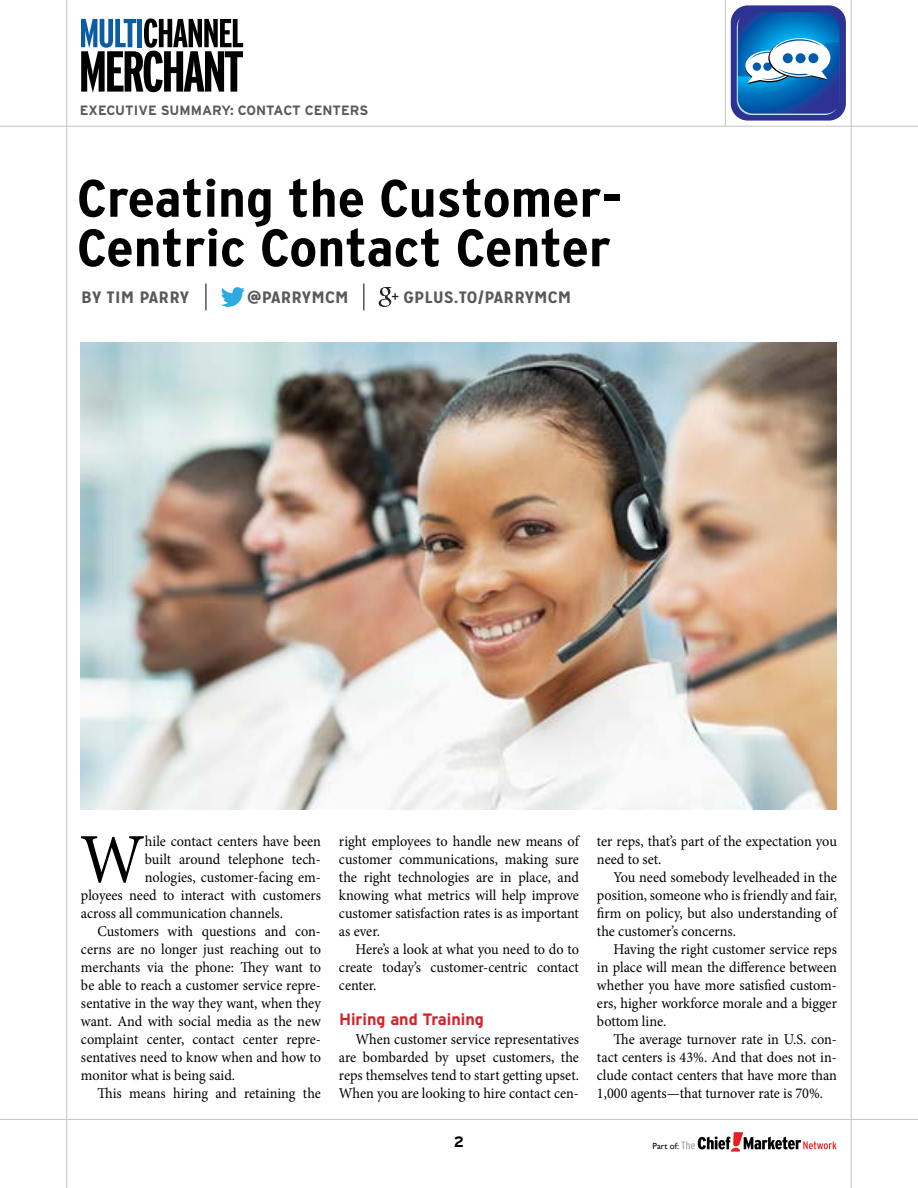
<style>
.page{position:relative;width:918px;height:1188px;background:#fff}
.page>*{position:absolute;margin:0;border:0;box-sizing:border-box;transform-origin:0 0}
.t1{font:70.35px "Minion Pro";color:#000;scale:.95 1}
.t2{font:700 condensed 52.5px/49.5px "Interstate";color:#000;scale:1.15 1}
.t3{font:700 16.5px "Mission Gothic";letter-spacing:.01em;color:#58595b;scale:1.15 1}
.t4{font:700 16.5px "Interstate";color:#d2232a}
.t5{font:15px/18px "Minion Pro";letter-spacing:-.005em;color:#000;text-align:justify;scale:.95 1}
.t6{font:700 15px "Interstate";color:#000}
.t7{font:700 13.5px "Interstate";color:#58595b}
.t8{font:8.85px "Gill Sans";color:#000}
</style>
<div class="page">
<hr style="left:0;top:1119px;width:918px;height:1px;background:#c0c7c3">
<hr style="left:0;top:126px;width:918px;height:1px;background:#c0c7c3">
<hr style="left:851px;top:0;width:1px;height:1188px;background:#c0c7c3">
<hr style="left:66px;top:0;width:1px;height:1188px;background:#c0c7c3">
<svg style="left:681px;top:1132px;width:156px;height:20px"></svg>
<svg style="left:81px;top:18px;width:162px;height:75px"></svg>
<hr style="left:725px;top:0;width:1px;height:126px;background:#c0c7c3">
<div style="left:731px;top:5px;width:115px;height:116px;background:#2d3293;border-radius:17px"></div>
<svg style="left:737px;top:12px;width:103px;height:103px;background:#3e84c1"></svg>
<svg style="left:206px;top:284px;width:1px;height:26px"></svg>
<svg style="left:221px;top:287px;width:24px;height:20px"></svg>
<svg style="left:379px;top:287px;width:19px;height:20px"></svg>
<svg style="left:364px;top:284px;width:1px;height:26px"></svg>
<img style="left:81px;top:342px;width:756px;height:468px">
<p class="t7" style="left:80px;top:103px;width:289px">EXECUTIVE SUMMARY: CONTACT CENTERS</p>
<h2 class="t2" style="left:77px;top:173px;width:476px">Creating the Customer-<br>Centric Contact Center</h2>
<p class="t3" style="left:81px;top:287px;width:95px">BY TIM PARRY</p>
<p class="t3" style="left:247px;top:287px;width:90px">@PARRYMCM</p>
<p class="t3" style="left:404px;top:287px;width:147px">GPLUS.TO/PARRYMCM</p>
<h1 class="t1" style="left:80px;top:812px;width:70px">W</h1>
<p class="t5" style="left:145px;top:832px;width:187px">hile contact centers have been</p>
<p class="t5" style="left:145px;top:850px;width:187px">built around telephone tech-</p>
<p class="t5" style="left:145px;top:868px;width:187px">nologies, customer-facing em-</p>
<p class="t5" style="left:81px;top:886px;width:254px">ployees need to interact with customers</p>
<p class="t5" style="left:81px;top:904px;width:214px">across all communication channels.</p>
<p class="t5" style="left:97px;top:922px;width:237px">Customers with questions and con-</p>
<p class="t5" style="left:81px;top:940px;width:254px">cerns are no longer just reaching out to</p>
<p class="t5" style="left:81px;top:958px;width:254px">merchants via the phone: They want to</p>
<p class="t5" style="left:81px;top:976px;width:254px">be able to reach a customer service repre-</p>
<p class="t5" style="left:81px;top:994px;width:254px">sentative in the way they want, when they</p>
<p class="t5" style="left:81px;top:1012px;width:254px">want. And with social media as the new</p>
<p class="t5" style="left:81px;top:1030px;width:254px">complaint center, contact center repre-</p>
<p class="t5" style="left:81px;top:1048px;width:254px">sentatives need to know when and how to</p>
<p class="t5" style="left:81px;top:1066px;width:164px">monitor what is being said.</p>
<p class="t5" style="left:97px;top:1084px;width:237px">This means hiring and retaining the</p>
<p class="t5" style="left:339px;top:832px;width:254px">right employees to handle new means of customer communications, making sure the right technologies are in place, and knowing what metrics will help improve customer satisfaction rates is as important as ever.</p>
<p class="t5" style="left:339px;top:940px;width:254px;text-indent:17px">Here’s a look at what you need to do to create today’s customer-centric contact center.</p>
<p class="t4" style="left:339px;top:1009px;width:146px">HIRING AND TRAINING</p>
<p class="t5" style="left:339px;top:1030px;width:254px;text-indent:17px">When customer service representatives are bombarded by upset customers, the reps themselves tend to start getting upset.<br>When you are looking to hire contact cen-</p>
<p class="t5" style="left:597px;top:832px;width:254px">ter reps, that’s part of the expectation you need to set.</p>
<p class="t5" style="left:597px;top:868px;width:254px;text-indent:17px">You need somebody levelheaded in the position, someone who is friendly and fair, firm on policy, but also understanding of the customer’s concerns.</p>
<p class="t5" style="left:597px;top:940px;width:254px;text-indent:17px">Having the right customer service reps in place will mean the difference between whether you have more satisfied custom&shy;ers, higher workforce morale and a bigger bottom line.</p>
<p class="t5" style="left:597px;top:1030px;width:254px;text-indent:17px">The average turnover rate in U.S. con&shy;tact centers is 43%. And that does not in&shy;clude contact centers that have more than 1,000 agents—that turnover rate is 70%.</p>
<p class="t6" style="left:454px;top:1133px;width:12px">2</p>
<p class="t8" style="left:652px;top:1141px;width:28px">Part of:</p>
</div>
